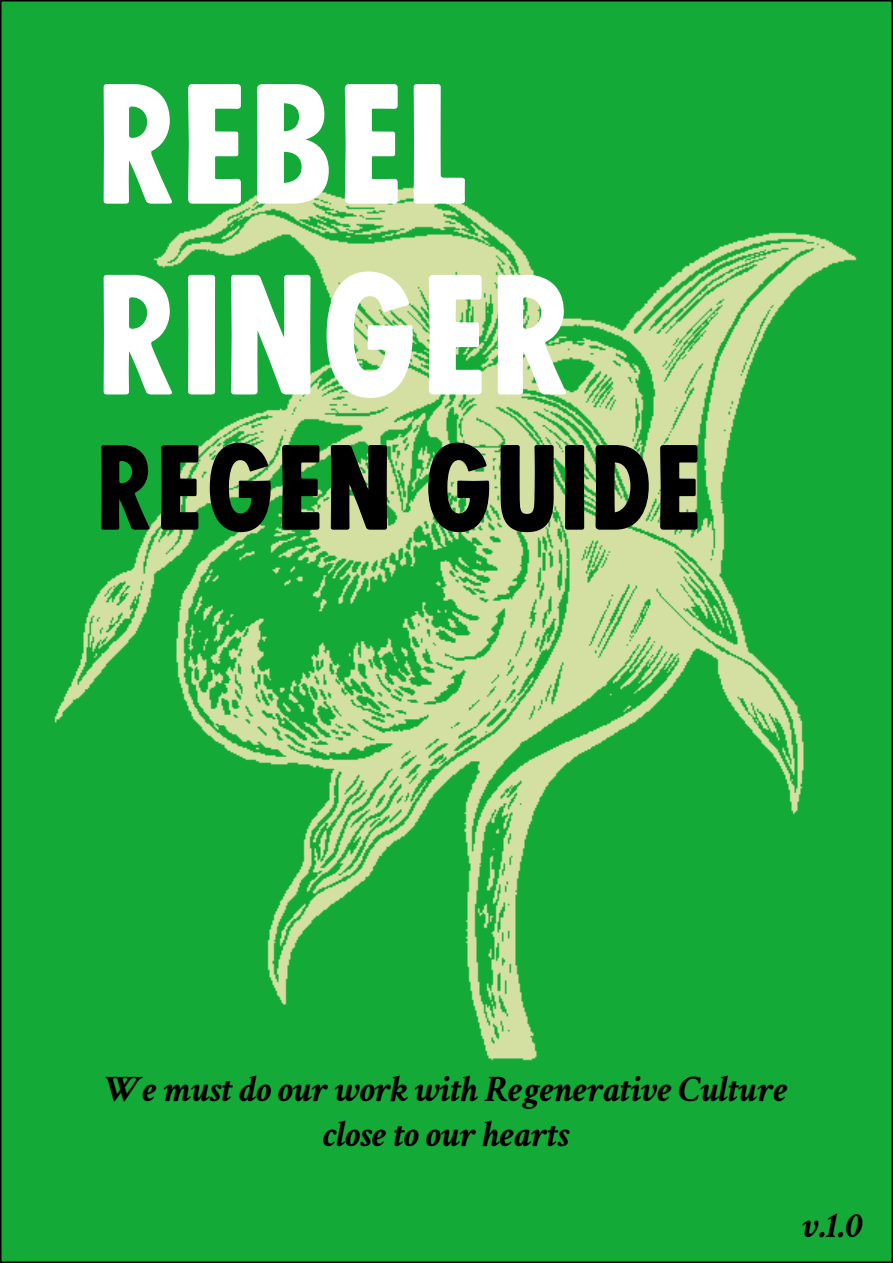
<style>
.page{position:relative;width:893px;height:1263px;background:#fff}
.page>*{position:absolute;margin:0;border:0;box-sizing:border-box;transform-origin:0 0}
.t1{font:159px/190.8px "FUCXEDCAPS Regular";color:#fff}
.t2{font:112.5px "FUCXEDCAPS Regular";color:#000}
.t3{font:italic 700 37.5px/45px "Crimson Text";color:#000;text-align:center}
</style>
<div class="page">
<div style="left:1px;top:1px;width:891px;height:1261px;background:#14aa37"></div>
<img style="left:54px;top:186px;width:803px;height:875px">
<h1 class="t1" style="left:96px;top:31px;width:480px">REBEL<br>RINGER</h1>
<h2 class="t2" style="left:96px;top:393px;width:609px">REGEN GUIDE</h2>
<p class="t3" style="left:105px;top:1066px;width:684px">We must do our work with Regenerative Culture close to our hearts</p>
<p class="t3" style="left:803px;top:1202px;width:62px">v.1.0</p>
</div>
